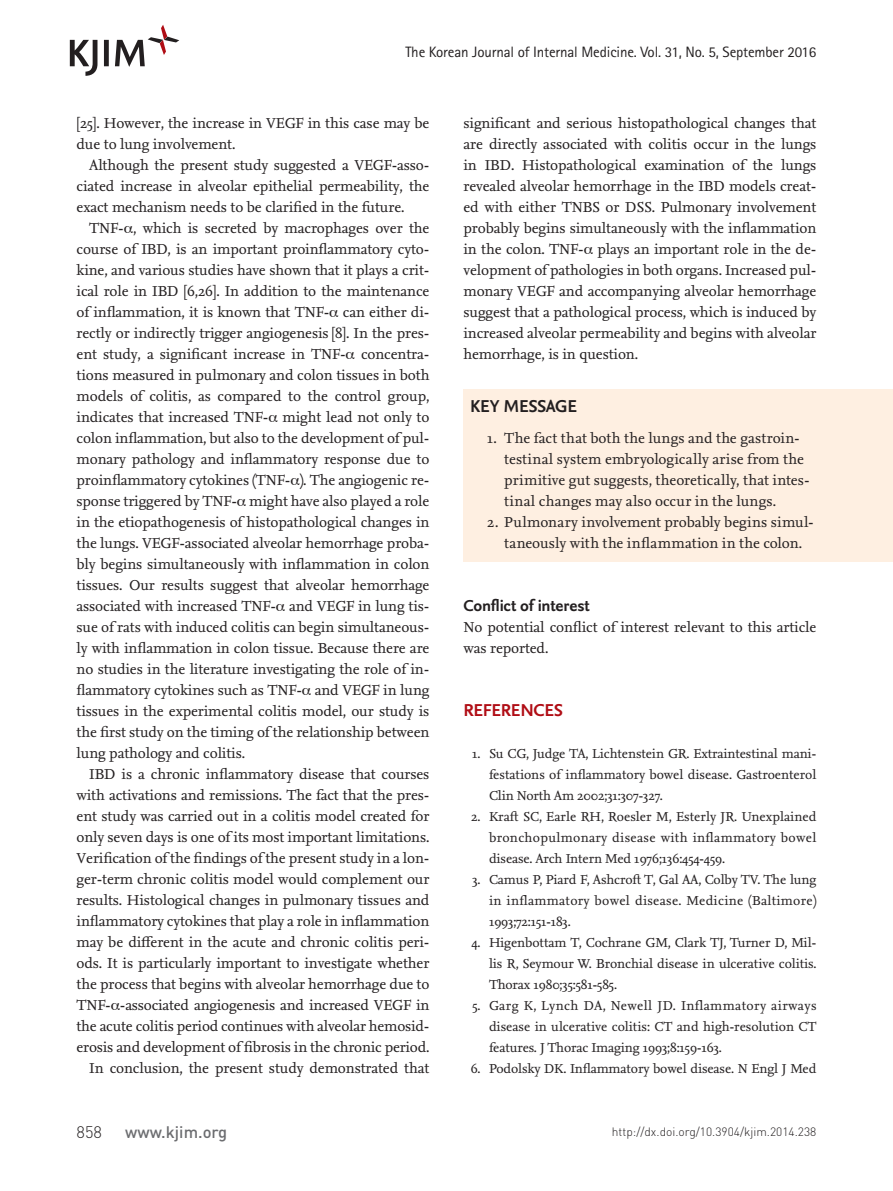
<style>
.page{position:relative;width:893px;height:1191px;background:#fff}
.page>*{position:absolute;margin:0;border:0;box-sizing:border-box;transform-origin:0 0}
.제목1{font:700 18px "Nexus Sans";letter-spacing:-.025em;color:#b00d15}
.키메세지제목{font:700 18px "Nexus Sans";letter-spacing:-.02em;color:#231f20}
.제목2{font:700 16.5px "Nexus Sans";letter-spacing:-.01em;color:#231f20}
.t1{font:500 16.5px "DIN Pro";color:#6c6d70}
.t2{font:300 16.5px "DIN Pro";color:#231f20}
.들였쓰기_본문{font:15px/21px "Nexus Serif";letter-spacing:-.01em;color:#231f20;text-align:justify}
.제목밑본문{font:15px/21px "Nexus Serif";letter-spacing:-.01em;color:#231f20}
.t3{font:15px "Rotis Sans Serif Std";letter-spacing:-.01em;color:#231f20}
.t4{font:13.5px/21px "Nexus Serif";letter-spacing:-.01em;color:#231f20;text-align:justify}
.t5{font:300 12px "DIN Pro";color:#231f20}
</style>
<div class="page">
<svg style="left:70px;top:25px;width:109px;height:51px"></svg>
<div style="left:463px;top:389px;width:430px;height:172px;background:#feefe1"></div>
<p class="t3" style="left:405px;top:43px;width:413px">The Korean Journal of Internal Medicine. Vol. 31, No. 5, September 2016</p>
<p class="들였쓰기_본문" style="left:77px;top:112px;width:354px">[25]. However, the increase in VEGF in this case may be due to lung involvement.</p>
<p class="들였쓰기_본문" style="left:77px;top:154px;width:354px;text-indent:13px">Although the present study suggested a VEGF-asso&shy;ciated increase in alveolar epithelial permeability, the exact mechanism needs to be clarified in the future.</p>
<p class="들였쓰기_본문" style="left:77px;top:217px;width:354px;text-indent:13px">TNF- , which is secreted by macrophages over the course of IBD, is an important proinflammatory cyto&shy;kine, and various studies have shown that it plays a crit&shy;ical role in IBD [6,26]. In addition to the maintenance of inflammation, it is known that TNF- can either di&shy;rectly or indirectly trigger angiogenesis [8]. In the pres&shy;ent study, a significant increase in TNF- concentra&shy;tions measured in pulmonary and colon tissues in both models of colitis, as compared to the control group, indicates that increased TNF- might lead not only to colon inflammation, but also to the development of pul&shy;monary pathology and inflammatory response due to proinflammatory cytokines (TNF- ). The angiogenic re&shy;sponse triggered by TNF- might have also played a role in the etiopathogenesis of histopathological changes in the lungs. VEGF-associated alveolar hemorrhage proba&shy;bly begins simultaneously with inflammation in colon tissues. Our results suggest that alveolar hemorrhage associated with increased TNF- and VEGF in lung tis&shy;sue of rats with induced colitis can begin simultaneous&shy;ly with inflammation in colon tissue. Because there are no studies in the literature investigating the role of in&shy;flammatory cytokines such as TNF- and VEGF in lung tissues in the experimental colitis model, our study is the first study on the timing of the relationship between lung pathology and colitis.</p>
<p class="들였쓰기_본문" style="left:77px;top:763px;width:354px;text-indent:13px">IBD is a chronic inflammatory disease that courses with activations and remissions. The fact that the pres&shy;ent study was carried out in a colitis model created for only seven days is one of its most important limitations.<br>Verification of the findings of the present study in a lon&shy;ger-term chronic colitis model would complement our results. Histological changes in pulmonary tissues and inflammatory cytokines that play a role in inflammation may be different in the acute and chronic colitis peri&shy;ods. It is particularly important to investigate whether the process that begins with alveolar hemorrhage due to TNF- -associated angiogenesis and increased VEGF in the acute colitis period continues with alveolar hemosid&shy;erosis and development of fibrosis in the chronic period.</p>
<p class="들였쓰기_본문" style="left:89px;top:1057px;width:342px">In conclusion, the present study demonstrated that</p>
<p class="t2" style="left:77px;top:1120px;width:27px">858</p>
<p class="t1" style="left:125px;top:1120px;width:104px">www.kjim.org</p>
<p class="들였쓰기_본문" style="left:463px;top:112px;width:354px">significant and serious histopathological changes that are directly associated with colitis occur in the lungs in IBD. Histopathological examination of the lungs revealed alveolar hemorrhage in the IBD models creat&shy;ed with either TNBS or DSS. Pulmonary involvement probably begins simultaneously with the inflammation in the colon. TNF- plays an important role in the de&shy;velopment of pathologies in both organs. Increased pul&shy;monary VEGF and accompanying alveolar hemorrhage suggest that a pathological process, which is induced by increased alveolar permeability and begins with alveolar hemorrhage, is in question.</p>
<p class="키메세지제목" style="left:470px;top:394px;width:108px">KEY MESSAGE</p>
<p class="들였쓰기_본문" style="left:504px;top:427px;width:307px;text-align:left;text-indent:-17px">1. The fact that both the lungs and the gastroin&shy;testinal system embryologically arise from the primitive gut suggests, theoretically, that intes&shy;tinal changes may also occur in the lungs.</p>
<p class="들였쓰기_본문" style="left:487px;top:511px;width:328px;text-align:center">2. Pulmonary involvement probably begins simul&shy;taneously with the inflammation in the colon.</p>
<p class="제목2" style="left:463px;top:595px;width:128px">Conflict of interest</p>
<p class="제목밑본문" style="left:463px;top:616px;width:354px">No potential conflict of interest relevant to this article was reported.</p>
<p class="제목1" style="left:463px;top:698px;width:101px">REFERENCES</p>
<p class="t4" style="left:489px;top:742px;width:329px;text-indent:-17px">1. Su CG, Judge TA, Lichtenstein GR. Extraintestinal mani&shy;festations of inflammatory bowel disease. Gastroenterol Clin North Am 2002;31:307-327.</p>
<p class="t4" style="left:489px;top:805px;width:329px;text-indent:-18px">2. Kraft SC, Earle RH, Roesler M, Esterly JR. Unexplained bronchopulmonary disease with inflammatory bowel disease. Arch Intern Med 1976;136:454-459.</p>
<p class="t4" style="left:489px;top:868px;width:329px;text-indent:-17px">3. Camus P, Piard F, Ashcroft T, Gal AA, Colby TV. The lung in inflammatory bowel disease. Medicine (Baltimore)<br>1993;72:151-183.</p>
<p class="t4" style="left:489px;top:931px;width:329px;text-indent:-18px">4. Higenbottam T, Cochrane GM, Clark TJ, Turner D, Mil&shy;lis R, Seymour W. Bronchial disease in ulcerative colitis.<br>Thorax 1980;35:581-585.</p>
<p class="t4" style="left:489px;top:994px;width:329px;text-indent:-17px">5. Garg K, Lynch DA, Newell JD. Inflammatory airways disease in ulcerative colitis: CT and high-resolution CT features. J Thorac Imaging 1993;8:159-163.</p>
<p class="t4" style="left:471px;top:1057px;width:347px">6. Podolsky DK. Inflammatory bowel disease. N Engl J Med</p>
<p class="t5" style="left:612px;top:1123px;width:206px">http://dx.doi.org/10.3904/kjim.2014.238</p>
</div>
